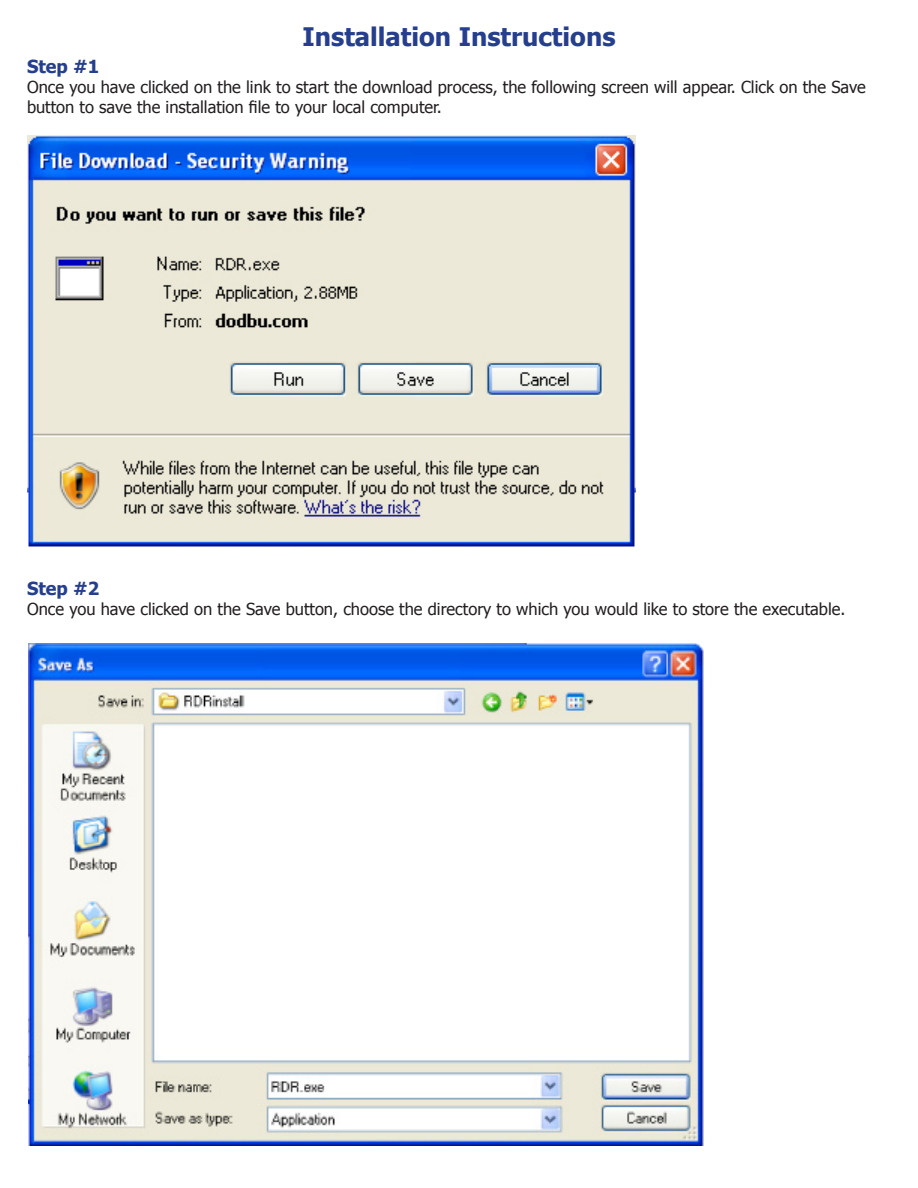
<style>
.page{position:relative;width:918px;height:1188px;background:#fff}
.page>*{position:absolute;margin:0;border:0;box-sizing:border-box;transform-origin:0 0}
.Heading{font:700 25.5px "Tahoma";color:#253f8e}
.main{font:700 18px "Tahoma";color:#253f8e}
.t1{font:16.5px/19.8px "Tahoma";color:#231f20}
</style>
<div class="page">
<img style="left:27px;top:135px;width:609px;height:412px">
<img style="left:28px;top:644px;width:675px;height:502px">
<p class="Heading" style="left:303px;top:19px;width:314px">Installation Instructions</p>
<p class="main" style="left:27px;top:54px;width:74px">Step #1</p>
<p class="t1" style="left:27px;top:77px;width:840px">Once you have clicked on the link to start the download process, the following screen will appear. Click on the Save button to save the installation file to your local computer.</p>
<p class="main" style="left:27px;top:576px;width:74px">Step #2</p>
<p class="t1" style="left:27px;top:599px;width:820px">Once you have clicked on the Save button, choose the directory to which you would like to store the executable.</p>
</div>
